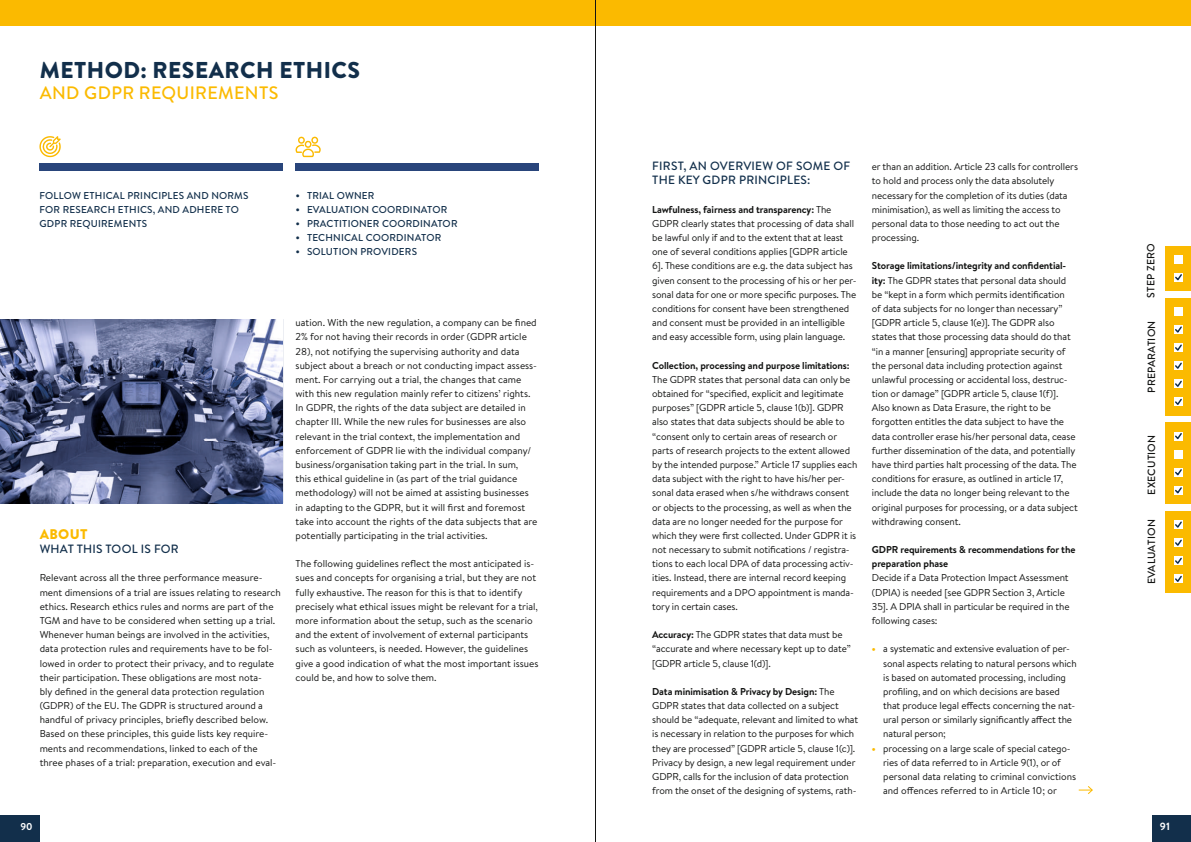
<style>
.page{position:relative;width:1191px;height:842px;background:#fff}
.page>*{position:absolute;margin:0;border:0;box-sizing:border-box;transform-origin:0 0}
.t1{font:900 22.9px "Brandon Text";letter-spacing:.02em;color:#122f4b}
.t2{font:500 18px "Brandon Text";letter-spacing:.02em;color:#fbba00}
.t3{font:900 14px "Brandon Text";letter-spacing:.02em;color:#fbba00}
.t4{font:500 12px/14.2px "Brandon Text";letter-spacing:.02em;color:#122f4b}
.t5{font:500 10.5px "Brandon Text";letter-spacing:.02em;color:#131413}
.t6{font:700 10.5px "Brandon Text";color:#fff}
.t7{font:10px/14.2px "Brandon Text";letter-spacing:-.01em;color:#131413}
.t8{font:500 10px/14.2px "Brandon Text";letter-spacing:.02em;color:#122f4b}
.t9{font:700 10px/14.2px "Brandon Text";letter-spacing:-.01em;color:#131413}
.t10{font:700 10px "Brandon Text";color:#fff}
.s1{font-weight:700}
.s2{font-weight:900;color:#fbba00}
</style>
<div class="page">
<div style="left:0;top:0;width:1191px;height:25px;background:#fbba00"></div>
<div style="left:39px;top:163px;width:244px;height:7px;background:#29457b"></div>
<div style="left:296px;top:163px;width:243px;height:7px;background:#29457b"></div>
<div style="left:1165px;top:246px;width:26px;height:45px;background:#fbba00"></div>
<div style="left:1165px;top:298px;width:26px;height:117px;background:#fbba00"></div>
<div style="left:1165px;top:423px;width:26px;height:81px;background:#fbba00"></div>
<div style="left:1165px;top:511px;width:26px;height:81px;background:#fbba00"></div>
<div style="left:1174px;top:255px;width:8px;height:8px;background:#fff"></div>
<div style="left:1174px;top:307px;width:8px;height:9px;background:#fff"></div>
<div style="left:1174px;top:450px;width:8px;height:8px;background:#fff"></div>
<svg style="left:1174px;top:273px;width:9px;height:9px"></svg>
<svg style="left:1174px;top:343px;width:9px;height:9px"></svg>
<svg style="left:1174px;top:325px;width:9px;height:9px"></svg>
<svg style="left:1174px;top:361px;width:9px;height:9px"></svg>
<svg style="left:1174px;top:379px;width:9px;height:9px"></svg>
<svg style="left:1174px;top:397px;width:9px;height:9px"></svg>
<svg style="left:1174px;top:432px;width:9px;height:9px"></svg>
<svg style="left:1174px;top:468px;width:9px;height:9px"></svg>
<svg style="left:1174px;top:486px;width:9px;height:9px"></svg>
<svg style="left:1174px;top:520px;width:9px;height:9px"></svg>
<svg style="left:1174px;top:538px;width:9px;height:9px"></svg>
<svg style="left:1174px;top:556px;width:9px;height:9px"></svg>
<svg style="left:1174px;top:574px;width:9px;height:9px"></svg>
<div style="left:0;top:815px;width:40px;height:27px;background:#122f4b"></div>
<div style="left:1152px;top:815px;width:39px;height:27px;background:#122f4b"></div>
<svg style="left:39px;top:136px;width:22px;height:21px"></svg>
<svg style="left:295px;top:137px;width:26px;height:20px"></svg>
<img style="left:0;top:319px;width:283px;height:184px">
<svg style="left:1078px;top:786px;width:15px;height:8px"></svg>
<hr style="left:595px;top:0;width:1px;height:842px;background:#131413">
<h1 class="t1" style="left:40px;top:54px;width:322px">METHOD: RESEARCH ETHICS</h1>
<h2 class="t2" style="left:40px;top:81px;width:240px">AND GDPR REQUIREMENTS</h2>
<p class="t8" style="left:40px;top:188px;width:210px">FOLLOW ETHICAL PRINCIPLES AND NORMS<br>FOR RESEARCH ETHICS, AND ADHERE TO<br>GDPR REQUIREMENTS</p>
<p class="t8" style="left:307px;top:188px;width:152px">TRIAL OWNER<br>EVALUATION COORDINATOR<br>PRACTITIONER COORDINATOR<br>TECHNICAL COORDINATOR<br>SOLUTION PROVIDERS</p>
<h3 class="t3" style="left:40px;top:524px;width:49px">ABOUT</h3>
<p class="t4" style="left:40px;top:541px;width:141px">WHAT THIS TOOL IS FOR</p>
<p class="t7" style="left:40px;top:570px;width:243px">Relevant across all the three performance measure&shy;ment dimensions of a trial are issues relating to research ethics. Research ethics rules and norms are part of the TGM and have to be considered when setting up a trial.<br>Whenever human beings are involved in the activities, data protection rules and requirements have to be fol&shy;lowed in order to protect their privacy, and to regulate their participation. These obligations are most nota-<br>bly defined in the general data protection regulation (GDPR) of the EU. The GDPR is structured around a handful of privacy principles, briefly described below.<br>Based on these principles, this guide lists key require&shy;ments and recommendations, linked to each of the three phases of a trial: preparation, execution and eval-</p>
<p class="t7" style="left:296px;top:315px;width:243px">uation. With the new regulation, a company can be fined 2% for not having their records in order (GDPR article 28), not notifying the supervising authority and data subject about a breach or not conducting impact assess&shy;ment. For carrying out a trial, the changes that came with this new regulation mainly refer to citizens’ rights.<br>In GDPR, the rights of the data subject are detailed in chapter III. While the new rules for businesses are also relevant in the trial context, the implementation and enforcement of GDPR lie with the individual company/ business/organisation taking part in the trial. In sum,<br>this ethical guideline in (as part of the trial guidance methodology) will not be aimed at assisting businesses in adapting to the GDPR, but it will first and foremost take into account the rights of the data subjects that are potentially participating in the trial activities.</p>
<p class="t7" style="left:296px;top:556px;width:244px">The following guidelines reflect the most anticipated is&shy;sues and concepts for organising a trial, but they are not fully exhaustive. The reason for this is that to identify precisely what ethical issues might be relevant for a trial, more information about the setup, such as the scenario and the extent of involvement of external participants such as volunteers, is needed. However, the guidelines give a good indication of what the most important issues could be, and how to solve them.</p>
<p class="t4" style="left:652px;top:159px;width:199px">FIRST, AN OVERVIEW OF SOME OF<br>THE KEY GDPR PRINCIPLES:</p>
<p class="t7" style="left:652px;top:202px;width:206px"><span class="s1">Lawfulness, fairness and transparency:</span> The GDPR clearly states that processing of data shall be lawful only if and to the extent that at least one of several conditions applies [GDPR article 6]. These conditions are e.g. the data subject has given consent to the processing of his or her per&shy;sonal data for one or more specific purposes. The conditions for consent have been strengthened and consent must be provided in an intelligible and easy accessible form, using plain language.</p>
<p class="t9" style="left:652px;top:358px;width:199px">Collection, processing and purpose limitations:</p>
<p class="t7" style="left:652px;top:372px;width:207px">The GDPR states that personal data can only be obtained for “specified, explicit and legitimate purposes” [GDPR article 5, clause 1(b)]. GDPR also states that data subjects should be able to “consent only to certain areas of research or parts of research projects to the extent allowed by the intended purpose.” Article 17 supplies each data subject with the right to have his/her per&shy;sonal data erased when s/he withdraws consent or objects to the processing, as well as when the data are no longer needed for the purpose for which they were first collected. Under GDPR it is not necessary to submit notifications / registra&shy;tions to each local DPA of data processing activ&shy;ities. Instead, there are internal record keeping requirements and a DPO appointment is manda&shy;tory in certain cases.</p>
<p class="t7" style="left:652px;top:627px;width:200px"><span class="s1">Accuracy:</span> The GDPR states that data must be “accurate and where necessary kept up to date” [GDPR article 5, clause 1(d)].</p>
<p class="t7" style="left:652px;top:684px;width:207px"><span class="s1">Data minimisation &amp; Privacy by Design:</span> The GDPR states that data collected on a subject should be “adequate, relevant and limited to what is necessary in relation to the purposes for which they are processed” [GDPR article 5, clause 1(c)].<br>Privacy by design, a new legal requirement under GDPR, calls for the inclusion of data protection from the onset of the designing of systems, rath-</p>
<p class="t7" style="left:872px;top:159px;width:208px">er than an addition. Article 23 calls for controllers to hold and process only the data absolutely necessary for the completion of its duties (data minimisation), as well as limiting the access to personal data to those needing to act out the processing.</p>
<p class="t7" style="left:872px;top:258px;width:207px"><span class="s1">Storage limitations/integrity and confidential&shy;ity:</span> The GDPR states that personal data should be “kept in a form which permits identification<br>of data subjects for no longer than necessary” [GDPR article 5, clause 1(e)]. The GDPR also states that those processing data should do that “in a manner [ensuring] appropriate security of the personal data including protection against unlawful processing or accidental loss, destruc&shy;tion or damage” [GDPR article 5, clause 1(f)].<br>Also known as Data Erasure, the right to be forgotten entitles the data subject to have the data controller erase his/her personal data, cease further dissemination of the data, and potentially have third parties halt processing of the data. The conditions for erasure, as outlined in article 17, include the data no longer being relevant to the original purposes for processing, or a data subject withdrawing consent.</p>
<p class="t9" style="left:872px;top:542px;width:205px">GDPR requirements &amp; recommendations for the preparation phase</p>
<p class="t7" style="left:872px;top:570px;width:199px">Decide if a Data Protection Impact Assessment (DPIA) is needed [see GDPR Section 3, Article 35]. A DPIA shall in particular be required in the following cases:</p>
<p class="t7" style="left:883px;top:641px;width:195px;text-indent:-11px"><span class="s2">•</span> a systematic and extensive evaluation of per&shy;sonal aspects relating to natural persons which is based on automated processing, including profiling, and on which decisions are based that produce legal effects concerning the nat&shy;ural person or similarly significantly affect the natural person;</p>
<p class="t7" style="left:883px;top:741px;width:195px;text-indent:-11px"><span class="s2">•</span> processing on a large scale of special catego&shy;ries of data referred to in Article 9(1), or of personal data relating to criminal convictions and offences referred to in Article 10; or</p>
<p class="t5" style="left:1143px;top:298px;width:56px;rotate:-90deg">STEP ZERO</p>
<p class="t5" style="left:1144px;top:393px;width:74px;rotate:-90deg">PREPARATION</p>
<p class="t5" style="left:1144px;top:495px;width:61px;rotate:-90deg">EXECUTION</p>
<p class="t5" style="left:1144px;top:584px;width:67px;rotate:-90deg">EVALUATION</p>
<p class="t10" style="left:20px;top:819px;width:14px">90</p>
<p class="t6" style="left:1159px;top:819px;width:12px">91</p>
</div>
